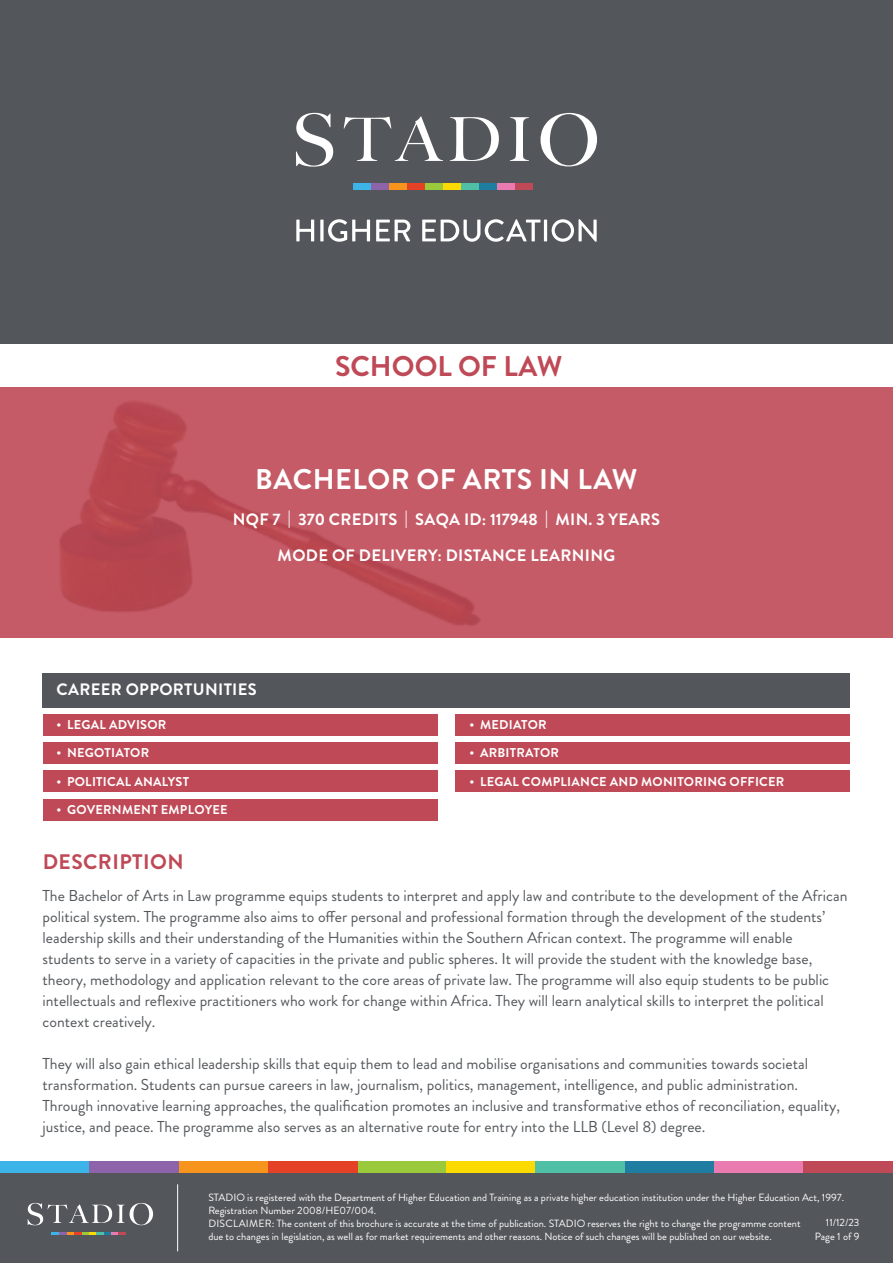
<style>
.page{position:relative;width:893px;height:1263px;background:#fff}
.page>*{position:absolute;margin:0;border:0;box-sizing:border-box;transform-origin:0 0}
.t1{font:700 28.5px "Brandon Grotesque";letter-spacing:.02em;color:#fff}
.t2{font:700 28.5px "Brandon Grotesque";color:#bf4956}
.t3{font:700 21px "Brandon Grotesque";letter-spacing:.02em;color:#bf4956}
.t4{font:700 16.5px/36px "Brandon Grotesque";letter-spacing:.02em;color:#fff;text-align:center}
.t5{font:15.75px/21px "Brandon Grotesque";color:#53575b}
.t6{font:700 12.75px "Brandon Grotesque";letter-spacing:.02em;color:#fff}
.t7{font:10.5px/12.8px "Brandon Grotesque";color:#fff}
</style>
<div class="page">
<div style="left:0;top:1172px;width:893px;height:91px;background:#53575b"></div>
<hr style="left:177px;top:1184px;width:1px;height:67px;background:#fff">
<svg style="left:28px;top:1203px;width:125px;height:22px"></svg>
<svg style="left:52px;top:1232px;width:74px;height:3px"></svg>
<div style="left:357px;top:1161px;width:89px;height:11px;background:#9aca3c"></div>
<div style="left:179px;top:1161px;width:89px;height:11px;background:#f7941e"></div>
<div style="left:625px;top:1161px;width:89px;height:11px;background:#207da2"></div>
<div style="left:0;top:1161px;width:89px;height:11px;background:#3cb4e7"></div>
<div style="left:89px;top:1161px;width:90px;height:11px;background:#8d64aa"></div>
<div style="left:268px;top:1161px;width:89px;height:11px;background:#e44126"></div>
<div style="left:446px;top:1161px;width:90px;height:11px;background:#fada00"></div>
<div style="left:536px;top:1161px;width:89px;height:11px;background:#4fbfa5"></div>
<div style="left:714px;top:1161px;width:90px;height:11px;background:#e97bb1"></div>
<div style="left:804px;top:1161px;width:89px;height:11px;background:#bf4956"></div>
<svg style="left:0;top:387px;width:893px;height:251px;background:#c35864"></svg>
<div style="left:0;top:0;width:893px;height:345px;background:#53575b"></div>
<svg style="left:296px;top:113px;width:37px;height:54px"></svg>
<svg style="left:344px;top:116px;width:99px;height:45px"></svg>
<svg style="left:450px;top:117px;width:49px;height:44px"></svg>
<svg style="left:510px;top:117px;width:19px;height:44px"></svg>
<svg style="left:541px;top:113px;width:56px;height:53px"></svg>
<div style="left:425px;top:184px;width:18px;height:6px;background:#9aca3c"></div>
<div style="left:389px;top:184px;width:18px;height:6px;background:#f7941e"></div>
<div style="left:479px;top:184px;width:18px;height:6px;background:#207da2"></div>
<div style="left:353px;top:184px;width:18px;height:6px;background:#3cb4e7"></div>
<div style="left:371px;top:184px;width:18px;height:6px;background:#8d64aa"></div>
<div style="left:407px;top:184px;width:18px;height:6px;background:#e44126"></div>
<div style="left:443px;top:184px;width:18px;height:6px;background:#fada00"></div>
<div style="left:461px;top:184px;width:18px;height:6px;background:#4fbfa5"></div>
<div style="left:497px;top:184px;width:17px;height:6px;background:#e97bb1"></div>
<div style="left:514px;top:184px;width:18px;height:6px;background:#bf4956"></div>
<svg style="left:296px;top:220px;width:18px;height:21px"></svg>
<svg style="left:320px;top:220px;width:4px;height:21px"></svg>
<svg style="left:328px;top:219px;width:42px;height:23px"></svg>
<svg style="left:376px;top:220px;width:34px;height:21px"></svg>
<svg style="left:422px;top:219px;width:118px;height:23px"></svg>
<hr style="left:544px;top:220px;width:3px;height:21px;background:#fff">
<svg style="left:552px;top:219px;width:45px;height:23px"></svg>
<div style="left:0;top:344px;width:893px;height:43px;background:#fff"></div>
<div style="left:43px;top:714px;width:394px;height:21px;background:#bf4956"></div>
<div style="left:43px;top:742px;width:394px;height:22px;background:#bf4956"></div>
<div style="left:43px;top:771px;width:394px;height:21px;background:#bf4956"></div>
<div style="left:43px;top:799px;width:394px;height:21px;background:#bf4956"></div>
<div style="left:455px;top:714px;width:395px;height:21px;background:#bf4956"></div>
<div style="left:455px;top:742px;width:395px;height:22px;background:#bf4956"></div>
<div style="left:455px;top:771px;width:395px;height:21px;background:#bf4956"></div>
<div style="left:43px;top:673px;width:807px;height:34px;background:#53575b"></div>
<h1 class="t2" style="left:335px;top:346px;width:229px">SCHOOL OF LAW</h1>
<h1 class="t1" style="left:255px;top:459px;width:384px">BACHELOR OF ARTS IN LAW</h1>
<p class="t4" style="left:233px;top:502px;width:429px">NQF 7 | 370 CREDITS | SAQA ID: 117948 | MIN. 3 YEARS<br>MODE OF DELIVERY: DISTANCE LEARNING</p>
<p class="t4" style="left:56px;top:672px;width:202px">CAREER OPPORTUNITIES</p>
<p class="t6" style="left:56px;top:716px;width:112px">• LEGAL ADVISOR</p>
<p class="t6" style="left:56px;top:744px;width:94px">• NEGOTIATOR</p>
<p class="t6" style="left:56px;top:772px;width:134px">• POLITICAL ANALYST</p>
<p class="t6" style="left:56px;top:801px;width:173px">• GOVERNMENT EMPLOYEE</p>
<p class="t6" style="left:469px;top:716px;width:79px">• MEDIATOR</p>
<p class="t6" style="left:469px;top:744px;width:91px">• ARBITRATOR</p>
<p class="t6" style="left:469px;top:772px;width:317px">• LEGAL COMPLIANCE AND MONITORING OFFICER</p>
<h2 class="t3" style="left:43px;top:847px;width:142px">DESCRIPTION</h2>
<p class="t5" style="left:43px;top:885px;width:806px">The Bachelor of Arts in Law programme equips students to interpret and apply law and contribute to the development of the African political system. The programme also aims to offer personal and professional formation through the development of the students’ leadership skills and their understanding of the Humanities within the Southern African context. The programme will enable students to serve in a variety of capacities in the private and public spheres. It will provide the student with the knowledge base, theory, methodology and application relevant to the core areas of private law. The programme will also equip students to be public intellectuals and reflexive practitioners who work for change within Africa. They will learn analytical skills to interpret the political context creatively.</p>
<p class="t5" style="left:43px;top:1053px;width:799px">They will also gain ethical leadership skills that equip them to lead and mobilise organisations and communities towards societal transformation. Students can pursue careers in law, journalism, politics, management, intelligence, and public administration.<br>Through innovative learning approaches, the qualification promotes an inclusive and transformative ethos of reconciliation, equality, justice, and peace. The programme also serves as an alternative route for entry into the LLB (Level 8) degree.</p>
<p class="t7" style="left:208px;top:1191px;width:637px">STADIO is registered with the Department of Higher Education and Training as a private higher education institution under the Higher Education Act, 1997.<br>Registration Number 2008/HE07/004.<br>DISCLAIMER: The content of this brochure is accurate at the time of publication. STADIO reserves the right to change the programme content<br>due to changes in legislation, as well as for market requirements and other reasons. Notice of such changes will be published on our website.</p>
<p class="t7" style="left:815px;top:1216px;width:46px;line-height:13.5px;text-align:right">11/12/23<br>Page 1 of 9</p>
</div>
